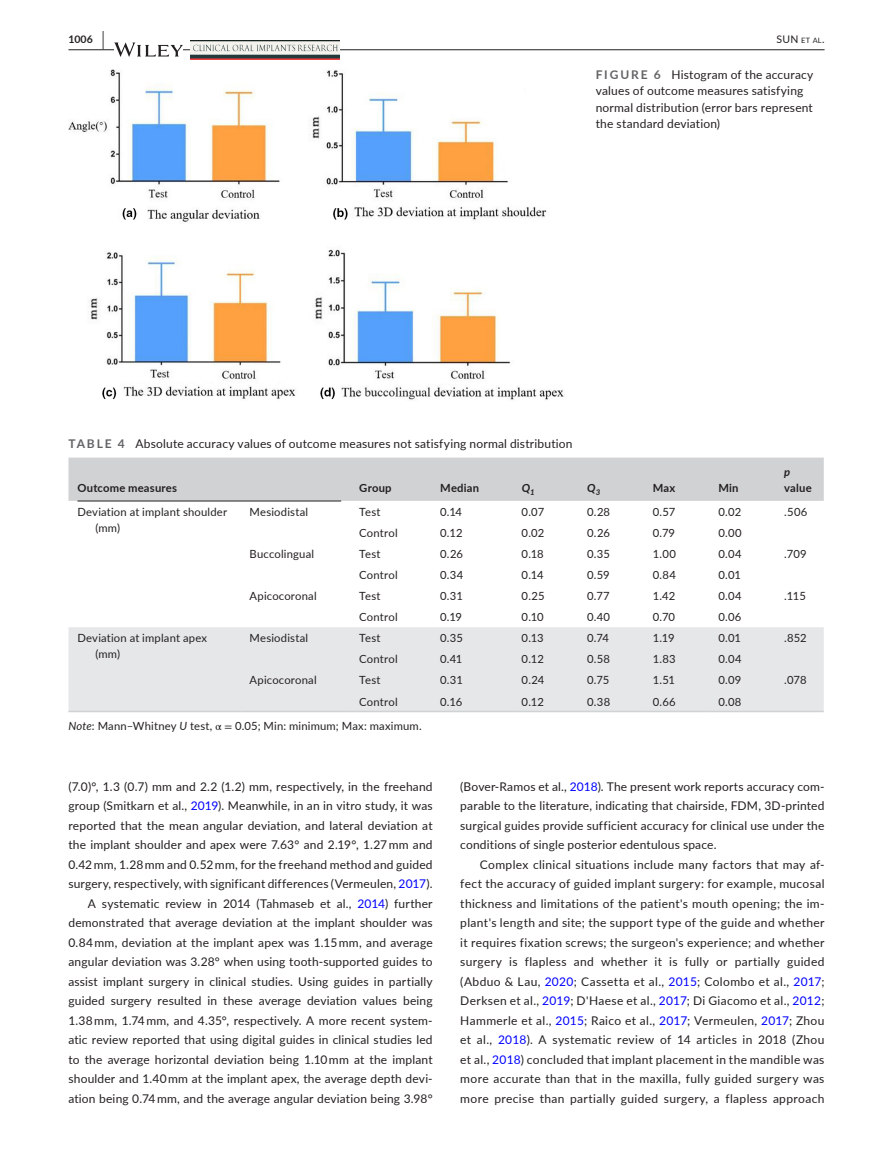
<style>
.page{position:relative;width:893px;height:1174px;background:#fff}
.page>*{position:absolute;margin:0;border:0;box-sizing:border-box;transform-origin:0 0}
.t1{font:12px/19.5px "Lato";letter-spacing:.015em;color:#231f20;text-align:justify}
.t2{font:11.25px/15.8px "Lato";letter-spacing:.015em;color:#231f20}
.t3{font:700 11.25px "Lato";letter-spacing:.02em;color:#231f20}
.t4{font:italic 700 11.25px "Lato";color:#231f20}
.t5{font:10.5px "Lato";color:#231f20}
.t6{font:700 10.5px "Lato";color:#231f20}
.s1{font-size:19.5px}
.s2{font-size:7.35px}
.s3{font-weight:700;color:#636366}
.s4{font-style:italic}
.s5{font-family:"STIX"}
.s6{color:#00f}
</style>
<div class="page">
<hr style="left:68px;top:49px;width:756px;height:1px;background:#231f20">
<svg style="left:114px;top:42px;width:69px;height:15px"></svg>
<img style="left:191px;top:40px;width:149px;height:19px">
<img style="left:68px;top:69px;width:496px;height:331px">
<div style="left:68px;top:457px;width:756px;height:44px;background:#d1d2d4"></div>
<div style="left:68px;top:627px;width:756px;height:83px;background:#e6e7e9"></div>
<hr style="left:68px;top:710px;width:173px;height:2px;background:#d1d2d4">
<hr style="left:241px;top:710px;width:109px;height:2px;background:#d1d2d4">
<hr style="left:350px;top:710px;width:81px;height:2px;background:#d1d2d4">
<hr style="left:431px;top:710px;width:82px;height:2px;background:#d1d2d4">
<hr style="left:513px;top:710px;width:65px;height:2px;background:#d1d2d4">
<hr style="left:578px;top:710px;width:66px;height:2px;background:#d1d2d4">
<hr style="left:644px;top:710px;width:65px;height:2px;background:#d1d2d4">
<hr style="left:709px;top:710px;width:66px;height:2px;background:#d1d2d4">
<hr style="left:775px;top:710px;width:49px;height:2px;background:#d1d2d4">
<hr style="left:77px;top:500px;width:264px;height:1px;background:#231f20">
<p class="t6" style="left:68px;top:31px;width:37px">1006 <span class="s1">|</span></p>
<p class="t5" style="left:777px;top:31px;width:49px">SUN <span class="s2">et al</span>.</p>
<p class="t1" style="left:596px;top:66px;width:219px;line-height:16.5px;text-align:left"><span class="s3">FIGURE 6</span> Histogram of the accuracy values of outcome measures satisfying normal distribution (error bars represent the standard deviation)</p>
<p class="t1" style="left:68px;top:433px;width:506px"><span class="s3">TABLE 4</span> Absolute accuracy values of outcome measures not satisfying normal distribution</p>
<p class="t3" style="left:77px;top:479px;width:101px">Outcome measures</p>
<p class="t3" style="left:359px;top:479px;width:34px">Group</p>
<p class="t3" style="left:440px;top:479px;width:40px">Median</p>
<p class="t4" style="left:522px;top:479px;width:14px">Q<sub>1</sub></p>
<p class="t4" style="left:587px;top:479px;width:15px">Q<sub>3</sub></p>
<p class="t3" style="left:653px;top:479px;width:24px">Max</p>
<p class="t3" style="left:718px;top:479px;width:22px">Min</p>
<p class="t4" style="left:784px;top:463px;width:8px">p</p>
<p class="t3" style="left:784px;top:479px;width:29px">value</p>
<p class="t2" style="left:95px;top:503px;width:133px;text-indent:-18px">Deviation at implant shoulder (mm)</p>
<p class="t2" style="left:250px;top:503px;width:60px">Mesiodistal</p>
<p class="t2" style="left:359px;top:503px;width:23px">Test</p>
<p class="t2" style="left:440px;top:503px;width:23px">0.14</p>
<p class="t2" style="left:522px;top:503px;width:24px">0.07</p>
<p class="t2" style="left:587px;top:503px;width:24px">0.28</p>
<p class="t2" style="left:653px;top:503px;width:24px">0.57</p>
<p class="t2" style="left:718px;top:503px;width:24px">0.02</p>
<p class="t2" style="left:784px;top:503px;width:25px">.506</p>
<p class="t2" style="left:359px;top:524px;width:40px">Control</p>
<p class="t2" style="left:440px;top:524px;width:24px">0.12</p>
<p class="t2" style="left:522px;top:524px;width:24px">0.02</p>
<p class="t2" style="left:587px;top:524px;width:24px">0.26</p>
<p class="t2" style="left:653px;top:524px;width:24px">0.79</p>
<p class="t2" style="left:718px;top:524px;width:25px">0.00</p>
<p class="t2" style="left:250px;top:545px;width:66px">Buccolingual</p>
<p class="t2" style="left:359px;top:545px;width:23px">Test</p>
<p class="t2" style="left:440px;top:545px;width:24px">0.26</p>
<p class="t2" style="left:522px;top:545px;width:24px">0.18</p>
<p class="t2" style="left:587px;top:545px;width:24px">0.35</p>
<p class="t2" style="left:653px;top:545px;width:25px">1.00</p>
<p class="t2" style="left:718px;top:545px;width:25px">0.04</p>
<p class="t2" style="left:784px;top:545px;width:24px">.709</p>
<p class="t2" style="left:359px;top:566px;width:40px">Control</p>
<p class="t2" style="left:440px;top:566px;width:25px">0.34</p>
<p class="t2" style="left:522px;top:566px;width:23px">0.14</p>
<p class="t2" style="left:587px;top:566px;width:24px">0.59</p>
<p class="t2" style="left:653px;top:566px;width:25px">0.84</p>
<p class="t2" style="left:718px;top:566px;width:24px">0.01</p>
<p class="t2" style="left:250px;top:588px;width:69px">Apicocoronal</p>
<p class="t2" style="left:359px;top:588px;width:23px">Test</p>
<p class="t2" style="left:440px;top:588px;width:24px">0.31</p>
<p class="t2" style="left:522px;top:588px;width:25px">0.25</p>
<p class="t2" style="left:587px;top:588px;width:24px">0.77</p>
<p class="t2" style="left:653px;top:588px;width:24px">1.42</p>
<p class="t2" style="left:718px;top:588px;width:25px">0.04</p>
<p class="t2" style="left:784px;top:588px;width:23px">.115</p>
<p class="t2" style="left:359px;top:609px;width:40px">Control</p>
<p class="t2" style="left:440px;top:609px;width:23px">0.19</p>
<p class="t2" style="left:522px;top:609px;width:24px">0.10</p>
<p class="t2" style="left:587px;top:609px;width:24px">0.40</p>
<p class="t2" style="left:653px;top:609px;width:24px">0.70</p>
<p class="t2" style="left:718px;top:609px;width:24px">0.06</p>
<p class="t2" style="left:95px;top:630px;width:113px;text-indent:-18px">Deviation at implant apex (mm)</p>
<p class="t2" style="left:250px;top:630px;width:60px">Mesiodistal</p>
<p class="t2" style="left:359px;top:630px;width:23px">Test</p>
<p class="t2" style="left:440px;top:630px;width:24px">0.35</p>
<p class="t2" style="left:522px;top:630px;width:24px">0.13</p>
<p class="t2" style="left:587px;top:630px;width:23px">0.74</p>
<p class="t2" style="left:653px;top:630px;width:23px">1.19</p>
<p class="t2" style="left:718px;top:630px;width:24px">0.01</p>
<p class="t2" style="left:784px;top:630px;width:24px">.852</p>
<p class="t2" style="left:359px;top:651px;width:40px">Control</p>
<p class="t2" style="left:440px;top:651px;width:24px">0.41</p>
<p class="t2" style="left:522px;top:651px;width:24px">0.12</p>
<p class="t2" style="left:587px;top:651px;width:24px">0.58</p>
<p class="t2" style="left:653px;top:651px;width:24px">1.83</p>
<p class="t2" style="left:718px;top:651px;width:25px">0.04</p>
<p class="t2" style="left:250px;top:672px;width:69px">Apicocoronal</p>
<p class="t2" style="left:359px;top:672px;width:23px">Test</p>
<p class="t2" style="left:440px;top:672px;width:24px">0.31</p>
<p class="t2" style="left:522px;top:672px;width:24px">0.24</p>
<p class="t2" style="left:587px;top:672px;width:24px">0.75</p>
<p class="t2" style="left:653px;top:672px;width:24px">1.51</p>
<p class="t2" style="left:718px;top:672px;width:24px">0.09</p>
<p class="t2" style="left:784px;top:672px;width:24px">.078</p>
<p class="t2" style="left:359px;top:693px;width:40px">Control</p>
<p class="t2" style="left:440px;top:693px;width:24px">0.16</p>
<p class="t2" style="left:522px;top:693px;width:24px">0.12</p>
<p class="t2" style="left:587px;top:693px;width:25px">0.38</p>
<p class="t2" style="left:653px;top:693px;width:24px">0.66</p>
<p class="t2" style="left:718px;top:693px;width:25px">0.08</p>
<p class="t2" style="left:68px;top:718px;width:355px"><span class="s4">Note</span>: Mann–Whitney <span class="s4">U</span> test, <span class="s5">α =</span> 0.05; Min: minimum; Max: maximum.</p>
<p class="t1" style="left:68px;top:776px;width:366px;text-align:right">(7.0)°, 1.3 (0.7) mm and 2.2 (1.2) mm, respectively, in the freehand group (Smitkarn et al., <span class="s6">2019</span>). Meanwhile, in an in vitro study, it was reported that the mean angular deviation, and lateral deviation at the implant shoulder and apex were 7.63° and 2.19°, 1.27 mm and 0.42 mm, 1.28 mm and 0.52 mm, for the freehand method and guided surgery, respectively, with significant differences (Vermeulen, <span class="s6">2017</span>).<br>A systematic review in 2014 (Tahmaseb et al., <span class="s6">2014</span>) further demonstrated that average deviation at the implant shoulder was 0.84 mm, deviation at the implant apex was 1.15 mm, and average angular deviation was 3.28° when using tooth-supported guides to assist implant surgery in clinical studies. Using guides in partially guided surgery resulted in these average deviation values being 1.38 mm, 1.74 mm, and 4.35°, respectively. A more recent system&shy;atic review reported that using digital guides in clinical studies led to the average horizontal deviation being 1.10 mm at the implant shoulder and 1.40 mm at the implant apex, the average depth devi&shy;ation being 0.74 mm, and the average angular deviation being 3.98°</p>
<p class="t1" style="left:460px;top:776px;width:366px">(Bover-Ramos et al., <span class="s6">2018</span>). The present work reports accuracy com&shy;parable to the literature, indicating that chairside, FDM, 3D-printed surgical guides provide sufficient accuracy for clinical use under the conditions of single posterior edentulous space.</p>
<p class="t1" style="left:460px;top:854px;width:366px;text-indent:20px">Complex clinical situations include many factors that may af&shy;fect the accuracy of guided implant surgery: for example, mucosal thickness and limitations of the patient's mouth opening; the im&shy;plant's length and site; the support type of the guide and whether it requires fixation screws; the surgeon's experience; and whether surgery is flapless and whether it is fully or partially guided (Abduo &amp; Lau, <span class="s6">2020</span>; Cassetta et al., <span class="s6">2015</span>; Colombo et al., <span class="s6">2017</span>; Derksen et al., <span class="s6">2019</span>; D'Haese et al., <span class="s6">2017</span>; Di Giacomo et al., <span class="s6">2012</span>; Hammerle et al., <span class="s6">2015</span>; Raico et al., <span class="s6">2017</span>; Vermeulen, <span class="s6">2017</span>; Zhou et al., <span class="s6">2018</span>). A systematic review of 14 articles in 2018 (Zhou et al., <span class="s6">2018</span>) concluded that implant placement in the mandible was more accurate than that in the maxilla, fully guided surgery was more precise than partially guided surgery, a flapless approach</p>
</div>
